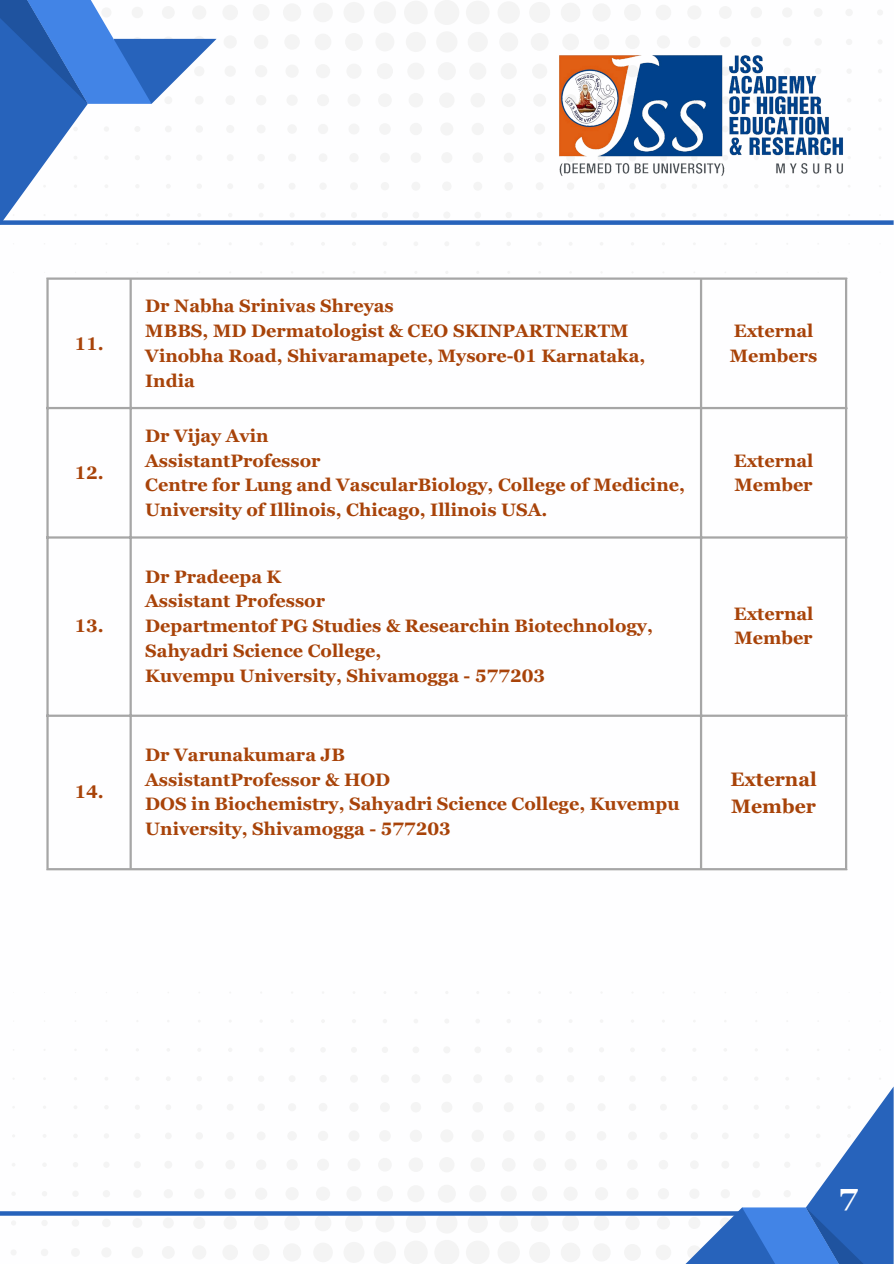
<style>
.page{position:relative;width:894px;height:1264px;background:#fff}
.page>*{position:absolute;margin:0;border:0;box-sizing:border-box;transform-origin:0 0}
.t1{font:700 30.6px "Georgia Pro";color:#fefeff}
.t2{font:700 19.5px "Georgia Pro";color:#a84309}
.t3{font:700 18px/24.8px "Georgia Pro";color:#a84309}
</style>
<div class="page">
<svg style="left:75px;top:0;width:808px;height:273px"></svg>
<svg style="left:0;top:0;width:216px;height:220px"></svg>
<svg style="left:0;top:991px;width:881px;height:272px"></svg>
<svg style="left:677px;top:1086px;width:216px;height:177px"></svg>
<svg style="left:0;top:1211px;width:740px;height:4px;background:#326bbe"></svg>
<img style="left:549px;top:45px;width:303px;height:141px">
<div style="left:0;top:220px;width:893px;height:5px;background:#2763bb"></div>
<hr style="left:46px;top:280px;width:3px;height:588px;background:#a6a6a6">
<hr style="left:129px;top:280px;width:3px;height:588px;background:#a6a6a6">
<hr style="left:699px;top:280px;width:3px;height:588px;background:#a6a6a6">
<hr style="left:844px;top:280px;width:3px;height:588px;background:#a6a6a6">
<hr style="left:46px;top:277px;width:801px;height:3px;background:#a6a6a6">
<hr style="left:46px;top:407px;width:801px;height:2px;background:#a6a6a6">
<hr style="left:46px;top:536px;width:801px;height:2px;background:#a6a6a6">
<hr style="left:46px;top:714px;width:801px;height:3px;background:#a6a6a6">
<hr style="left:46px;top:868px;width:801px;height:2px;background:#a6a6a6">
<p class="t3" style="left:74px;top:331px;width:31px">11.</p>
<p class="t3" style="left:74px;top:460px;width:31px">12.</p>
<p class="t3" style="left:74px;top:613px;width:31px">13.</p>
<p class="t3" style="left:74px;top:779px;width:31px">14.</p>
<p class="t3" style="left:145px;top:294px;width:250px">Dr Nabha Srinivas Shreyas</p>
<p class="t3" style="left:145px;top:318px;width:485px">MBBS, MD Dermatologist &amp; CEO SKINPARTNERTM</p>
<p class="t3" style="left:145px;top:343px;width:501px">Vinobha Road, Shivaramapete, Mysore-01 Karnataka,<br>India</p>
<p class="t3" style="left:145px;top:423px;width:125px">Dr Vijay Avin</p>
<p class="t3" style="left:145px;top:448px;width:177px">AssistantProfessor</p>
<p class="t3" style="left:145px;top:472px;width:541px">Centre for Lung and VascularBiology, College of Medicine,</p>
<p class="t3" style="left:145px;top:497px;width:403px">University of Illinois, Chicago, Illinois USA.</p>
<p class="t3" style="left:145px;top:564px;width:137px">Dr Pradeepa K</p>
<p class="t3" style="left:145px;top:588px;width:181px">Assistant Professor</p>
<p class="t3" style="left:145px;top:613px;width:509px">Departmentof PG Studies &amp; Researchin Biotechnology,<br>Sahyadri Science College,</p>
<p class="t3" style="left:145px;top:663px;width:401px">Kuvempu University, Shivamogga - 577203</p>
<p class="t3" style="left:145px;top:742px;width:201px">Dr Varunakumara JB</p>
<p class="t3" style="left:145px;top:766px;width:246px">AssistantProfessor &amp; HOD</p>
<p class="t3" style="left:145px;top:791px;width:535px">DOS in Biochemistry, Sahyadri Science College, Kuvempu<br>University, Shivamogga - 577203</p>
<p class="t3" style="left:729px;top:318px;width:89px">External<br>Members</p>
<p class="t3" style="left:733px;top:448px;width:81px">External<br>Member</p>
<p class="t3" style="left:733px;top:601px;width:81px">External<br>Member</p>
<p class="t2" style="left:730px;top:767px;width:88px">External</p>
<p class="t2" style="left:731px;top:794px;width:86px">Member</p>
<p class="t1" style="left:838px;top:1181px;width:21px">7</p>
</div>
